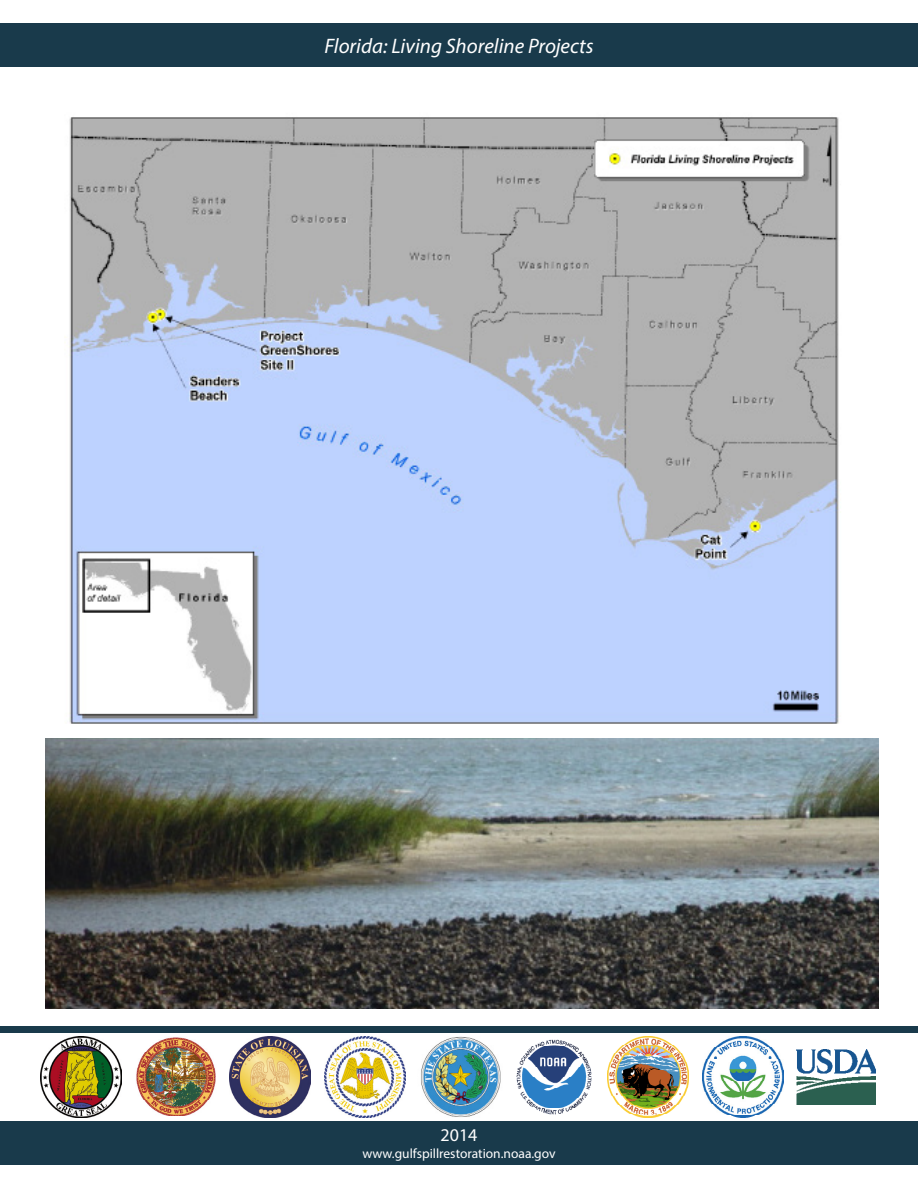
<style>
.page{position:relative;width:918px;height:1188px;background:#fff}
.page>*{position:absolute;margin:0;border:0;box-sizing:border-box;transform-origin:0 0}
.t1{font:italic 21px "Myriad Pro";color:#fff}
.t2{font:18px "Myriad Pro";color:#fff}
.t3{font:13.5px "Myriad Pro";color:#fff}
</style>
<div class="page">
<div style="left:0;top:1121px;width:918px;height:43px;background:#193a4b"></div>
<img style="left:41px;top:1037px;width:81px;height:80px">
<img style="left:136px;top:1037px;width:80px;height:79px">
<img style="left:230px;top:1036px;width:81px;height:81px">
<img style="left:324px;top:1036px;width:81px;height:81px">
<img style="left:516px;top:1039px;width:76px;height:76px">
<img style="left:608px;top:1036px;width:81px;height:81px">
<img style="left:702px;top:1036px;width:81px;height:81px">
<img style="left:797px;top:1049px;width:79px;height:56px">
<img style="left:421px;top:1036px;width:80px;height:81px">
<div style="left:0;top:1026px;width:918px;height:7px;background:#193a4b"></div>
<img style="left:69px;top:117px;width:770px;height:607px">
<div style="left:0;top:23px;width:918px;height:43px;background:#193a4b"></div>
<img style="left:45px;top:738px;width:834px;height:271px">
<h1 class="t1" style="left:324px;top:33px;width:271px">Florida: Living Shoreline Projects</h1>
<h2 class="t2" style="left:441px;top:1124px;width:38px">2014</h2>
<p class="t3" style="left:362px;top:1145px;width:195px">www.gulfspillrestoration.noaa.gov</p>
</div>
